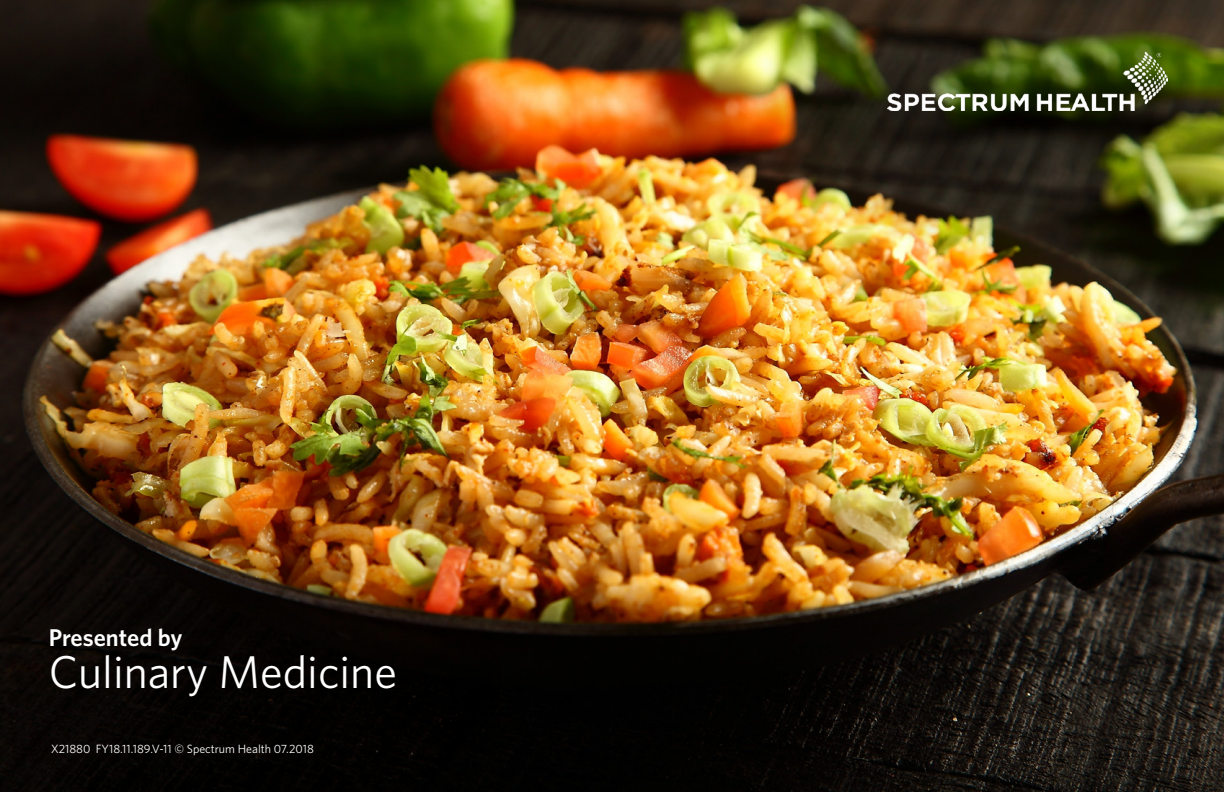
<style>
.page{position:relative;width:1224px;height:792px;background:#fff}
.page>*{position:absolute;margin:0;border:0;box-sizing:border-box;transform-origin:0 0}
.t1{font:46px "Whitney";color:#fff}
.t2{font:600 24.2px "Whitney";color:#fff}
.t3{font:12px "Whitney";color:#fff}
</style>
<div class="page">
<img style="left:0;top:0;width:1224px;height:792px">
<svg style="left:0;top:534px;width:504px;height:258px;background:#1e1106"></svg>
<img style="left:747px;top:0;width:477px;height:255px">
<img style="left:887px;top:52px;width:281px;height:58px">
<h2 class="t2" style="left:49px;top:621px;width:135px">Presented by</h2>
<h1 class="t1" style="left:49px;top:641px;width:350px">Culinary Medicine</h1>
<p class="t3" style="left:51px;top:740px;width:264px">X21880 FY18.11.189.V-11 © Spectrum Health 07.2018</p>
</div>
